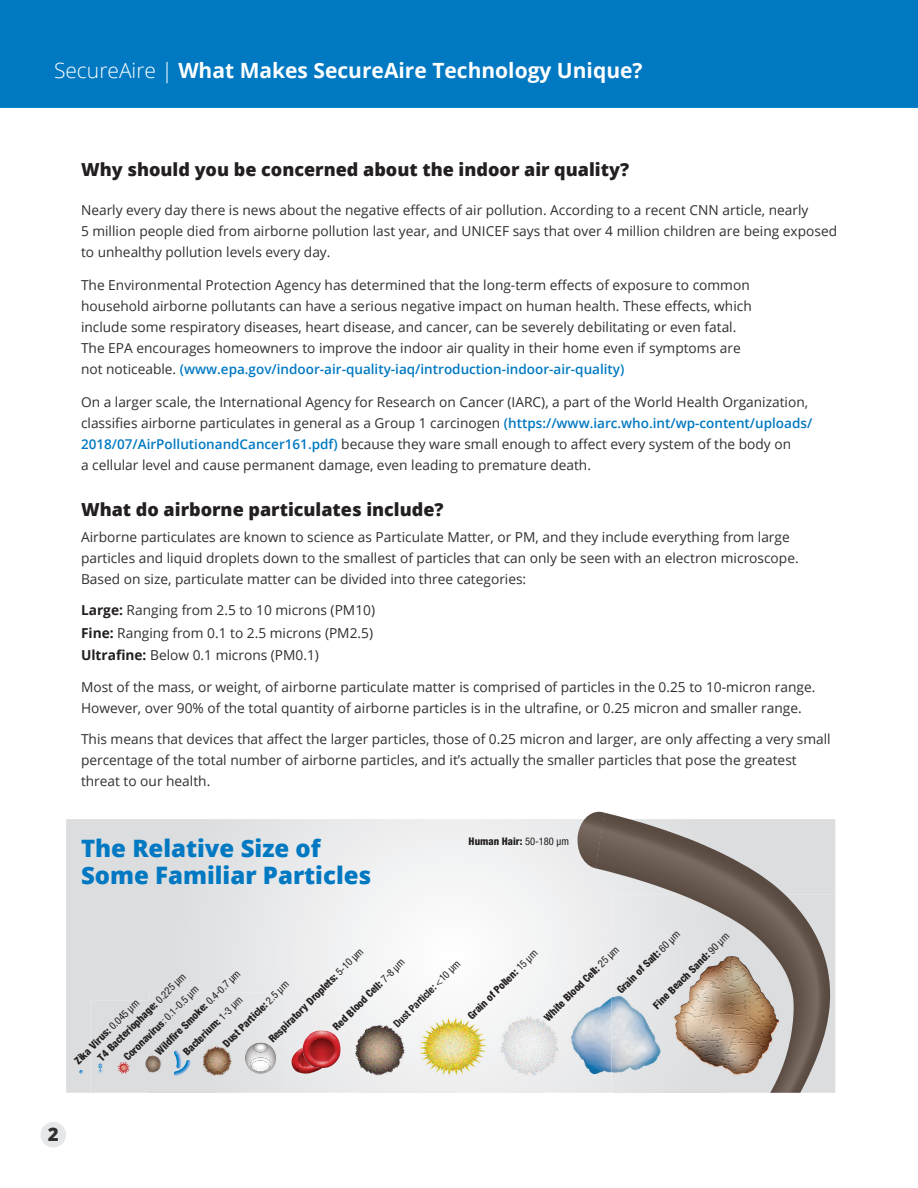
<style>
.page{position:relative;width:918px;height:1188px;background:#fff}
.page>*{position:absolute;margin:0;border:0;box-sizing:border-box;transform-origin:0 0}
.Subhead-1{font:800 24px/27px "Open Sans";color:#0079c2}
.t1{font:700 21px "Open Sans";color:#fff}
.Body_Copy{font:800 18.75px "Open Sans";color:#312f30}
.Body_Copy-2{font:800 18px "Open Sans";color:#231f20}
.Subhead-1-2{font:800 18px "Open Sans";color:#231f20}
.Body_Copy-3{font:13.65px/21px "Open Sans";color:#312f30}
.Body_Copy-4{font:600 13.5px "Open Sans";color:#0079c2}
.t2{font:800 condensed 10.5px/21.9px "Helvetica Neue LT Std";color:#231f20}
.t3{font:700 condensed 10.5px "Helvetica Neue LT Std";color:#231f20}
.s1{font-weight:300}
.s2{font-weight:400;font-size:13.65px;color:#312f30}
.s3{font-weight:600;font-size:13.5px;color:#0079c2}
.s4{font-weight:700;color:#231f20}
.s5{font-weight:400}
</style>
<div class="page">
<div style="left:0;top:0;width:918px;height:108px;background:#0079c2"></div>
<div style="left:40px;top:1122px;width:26px;height:26px;background:#e6e7e9;border-radius:50%"></div>
<svg style="left:66px;top:819px;width:769px;height:274px"></svg>
<svg style="left:79px;top:1070px;width:4px;height:4px"></svg>
<div style="left:149px;top:992px;width:136px;height:101px;background:#e2e3e5"></div>
<div style="left:90px;top:1001px;width:125px;height:92px;background:#dcdddf"></div>
<svg style="left:98px;top:1063px;width:4px;height:11px"></svg>
<svg style="left:118px;top:1062px;width:11px;height:12px"></svg>
<svg style="left:174px;top:1051px;width:17px;height:25px"></svg>
<img style="left:365px;top:964px;width:81px;height:7px">
<img style="left:446px;top:963px;width:63px;height:130px">
<img style="left:509px;top:934px;width:86px;height:159px">
<img style="left:509px;top:964px;width:31px;height:129px">
<img style="left:830px;top:895px;width:5px;height:198px">
<svg style="left:576px;top:812px;width:29px;height:56px"></svg>
<svg style="left:595px;top:813px;width:235px;height:280px;background:#b7b0ad"></svg>
<img style="left:245px;top:1043px;width:31px;height:31px">
<svg style="left:254px;top:1043px;width:13px;height:9px"></svg>
<img style="left:252px;top:1071px;width:16px;height:1px">
<img style="left:250px;top:1057px;width:21px;height:12px">
<img style="left:252px;top:1060px;width:17px;height:11px">
<svg style="left:291px;top:1049px;width:10px;height:24px"></svg>
<img style="left:301px;top:971px;width:158px;height:122px">
<img style="left:301px;top:1048px;width:21px;height:26px">
<img style="left:303px;top:1031px;width:37px;height:37px">
<p class="t1" style="left:54px;top:55px;width:590px"><span class="s1">SecureAire |</span> What Makes SecureAire Technology Unique?</p>
<p class="Body_Copy-2" style="left:81px;top:156px;width:550px">Why should you be concerned about the indoor air quality?</p>
<p class="Body_Copy-3" style="left:81px;top:199px;width:758px">Nearly every day there is news about the negative effects of air pollution. According to a recent CNN article, nearly<br>5 million people died from airborne pollution last year, and UNICEF says that over 4 million children are being exposed to unhealthy pollution levels every day.</p>
<p class="Body_Copy-3" style="left:81px;top:274px;width:672px">The Environmental Protection Agency has determined that the long-term effects of exposure to common household airborne pollutants can have a serious negative impact on human health. These effects, which include some respiratory diseases, heart disease, and cancer, can be severely debilitating or even fatal.<br>The EPA encourages homeowners to improve the indoor air quality in their home even if symptoms are</p>
<p class="Body_Copy-4" style="left:81px;top:360px;width:545px"><span class="s2">not noticeable.</span> (www.epa.gov/indoor-air-quality-iaq/introduction-indoor-air-quality)</p>
<p class="Body_Copy-3" style="left:81px;top:391px;width:733px">On a larger scale, the International Agency for Research on Cancer (IARC), a part of the World Health Organization, classifies airborne particulates in general as a Group 1 carcinogen <span class="s3">(https://www.iarc.who.int/wp-content/uploads/ 2018/07/AirPollutionandCancer161.pdf)</span> because they ware small enough to affect every system of the body on<br>a cellular level and cause permanent damage, even leading to premature death.</p>
<p class="Subhead-1-2" style="left:81px;top:496px;width:364px">What do airborne particulates include?</p>
<p class="Body_Copy-3" style="left:81px;top:526px;width:719px">Airborne particulates are known to science as Particulate Matter, or PM, and they include everything from large particles and liquid droplets down to the smallest of particles that can only be seen with an electron microscope.<br>Based on size, particulate matter can be divided into three categories:</p>
<p class="Body_Copy-3" style="left:81px;top:599px;width:296px"><span class="s4">Large:</span> Ranging from 2.5 to 10 microns (PM10)</p>
<p class="Body_Copy-3" style="left:81px;top:622px;width:294px"><span class="s4">Fine:</span> Ranging from 0.1 to 2.5 microns (PM2.5)</p>
<p class="Body_Copy-3" style="left:81px;top:644px;width:240px"><span class="s4">Ultrafine:</span> Below 0.1 microns (PM0.1)</p>
<p class="Body_Copy-3" style="left:81px;top:676px;width:736px">Most of the mass, or weight, of airborne particulate matter is comprised of particles in the 0.25 to 10-micron range.<br>However, over 90% of the total quantity of airborne particles is in the ultrafine, or 0.25 micron and smaller range.</p>
<p class="Body_Copy-3" style="left:81px;top:728px;width:751px">This means that devices that affect the larger particles, those of 0.25 micron and larger, are only affecting a very small percentage of the total number of airborne particles, and it’s actually the smaller particles that pose the greatest threat to our health.</p>
<p class="Subhead-1" style="left:81px;top:834px;width:292px">The Relative Size of<br>Some Familiar Particles</p>
<p class="t2" style="left:469px;top:830px;width:102px">Human Hair: <span class="s5">50-180 µm</span></p>
<p class="t2" style="left:611px;top:984px;width:86px;rotate:-45deg">Grain of Salt: <span class="s5">60 µm</span></p>
<p class="t2" style="left:647px;top:999px;width:104px;rotate:-45deg">Fine Beach Sand: <span class="s5">90 µm</span></p>
<p class="t3" style="left:391px;top:1021px;width:91px;rotate:-45deg">Dust Particle: <span class="s5">&lt;10 µm</span></p>
<p class="t2" style="left:462px;top:1010px;width:95px;rotate:-45deg">Grain of Pollen: <span class="s5">15 µm</span></p>
<p class="t2" style="left:538px;top:1011px;width:103px;rotate:-45deg">White Blood Cell: <span class="s5">25 µm</span></p>
<p class="t2" style="left:263px;top:1033px;width:130px;rotate:-45deg">Respiratory Droplets: <span class="s5">5-10 µm</span></p>
<p class="t2" style="left:327px;top:1021px;width:98px;rotate:-45deg">Red Blood Cell: <span class="s5">7-8 µm</span></p>
<p class="t2" style="left:149px;top:1045px;width:117px;rotate:-45deg">Wildfi re Smoke: <span class="s5">0.4-0.7 µm</span></p>
<p class="t2" style="left:92px;top:1051px;width:121px;rotate:-45deg">T4 Bacteriophage: <span class="s5">0.225 µm</span></p>
<p class="t2" style="left:201px;top:1022px;width:90px;text-indent:-34px;rotate:-45deg">Bacterium: <span class="s5">1-3 µm<br></span>Dust Particle: <span class="s5">2.5 µm</span></p>
<p class="t2" style="left:118px;top:1051px;width:102px;rotate:-45deg">Coronavirus<span class="s5">: 0.1-0.5 µm</span></p>
<p class="t2" style="left:68px;top:1055px;width:88px;rotate:-45deg">Zika Virus: <span class="s5">0.045 µm</span></p>
<p class="Body_Copy" style="left:48px;top:1120px;width:12px">2</p>
</div>
